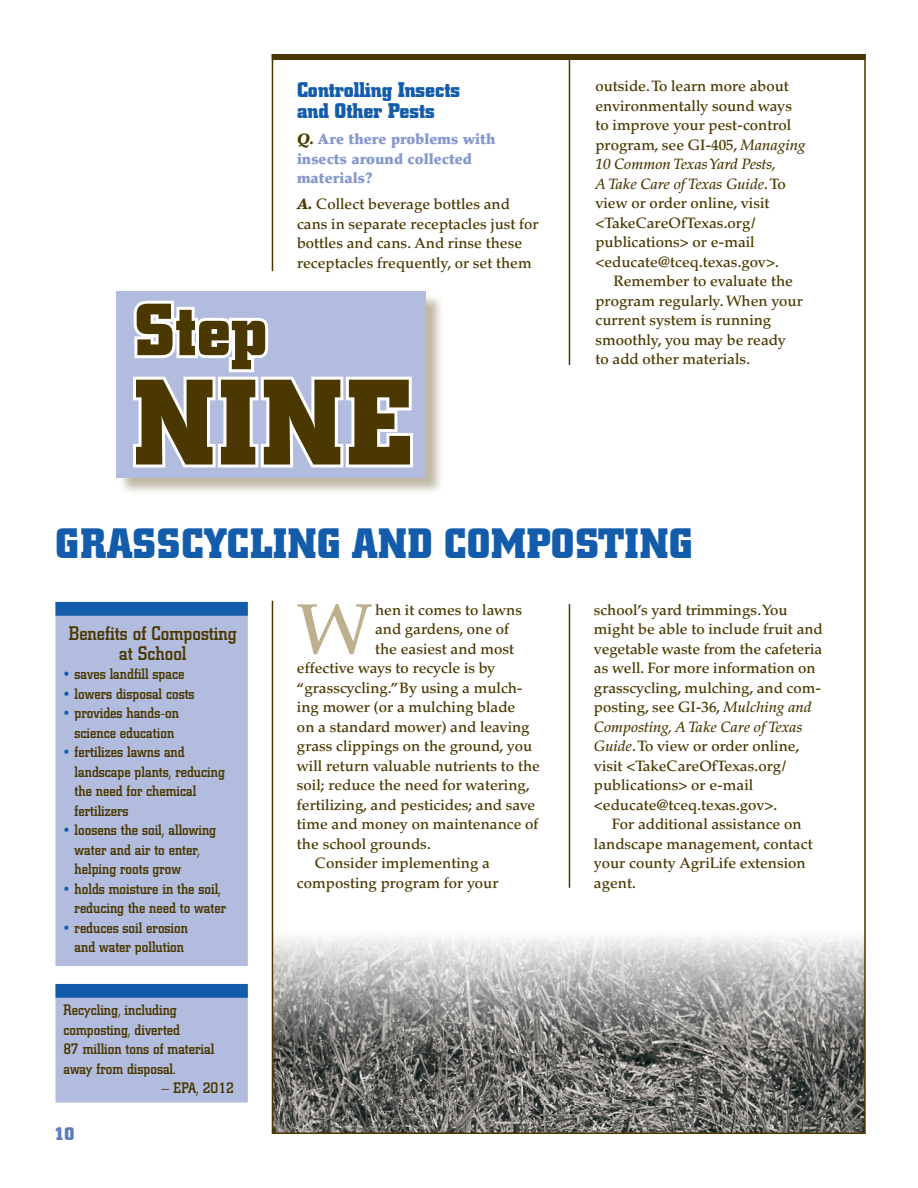
<style>
.page{position:relative;width:918px;height:1188px;background:#fff}
.page>*{position:absolute;margin:0;border:0;box-sizing:border-box;transform-origin:0 0}
.Step_Number_H1{font:700 120.15px "City";color:#4a3800}
.Step_H1{font:700 72.9px "City";color:#4a3800}
.body_first_drop_cap{font:500 71.25px "Palatino";color:#beaf8e}
.t1{font:700 42px "City";letter-spacing:.02em;color:#135cab}
.t2{font:700 21px/21px "City";color:#135cab}
.t3{font:500 19.5px/19.5px "City";color:#4a3800;text-align:center;scale:.96 1}
.t4{font:700 18px "City";color:#5e7dbe}
.body{font:500 15px/19.5px "Palatino";color:#4a3800}
.box_text{font:500 15px/19.5px "City";color:#4a3800;scale:.96 1}
.question{font:900 15px/19.5px "Palatino";color:#8699cd}
.s1{font-style:italic;color:#4a3800}
.s2{font-weight:900;font-style:italic}
.s3{font-style:italic}
.s4{color:#135cab}
</style>
<div class="page">
<img style="left:275px;top:936px;width:588px;height:195px">
<div style="left:272px;top:54px;width:594px;height:6px;background:#4a3800"></div>
<hr style="left:569px;top:54px;width:1px;height:834px;background:#4a3800">
<div style="left:119px;top:293px;width:325px;height:203px;background:#4a3800;opacity:.35"></div>
<div style="left:116px;top:291px;width:310px;height:186px;background:#b2bcde"></div>
<div style="left:56px;top:602px;width:192px;height:364px;background:#b2bcde;border:2px solid #b2bcde"></div>
<div style="left:56px;top:602px;width:192px;height:14px;background:#135cab;border:2px solid #135cab"></div>
<div style="left:56px;top:984px;width:192px;height:119px;background:#b2bcde;border:2px solid #b2bcde"></div>
<div style="left:56px;top:984px;width:192px;height:14px;background:#135cab;border:2px solid #135cab"></div>
<svg style="left:128px;top:300px;width:288px;height:184px"></svg>
<h1 class="Step_H1" style="left:134px;top:289px;width:135px">Step</h1>
<h2 class="t2" style="left:297px;top:80px;width:165px">Controlling Insects and Other Pests</h2>
<p class="question" style="left:297px;top:129px;width:200px"><span class="s1">Q.</span> Are there problems with insects around collected materials?</p>
<p class="body" style="left:297px;top:195px;width:243px"><span class="s2">A.</span> Collect beverage bottles and cans in separate receptacles just for bottles and cans. And rinse these receptacles frequently, or set them</p>
<h1 class="Step_Number_H1" style="left:134px;top:356px;width:280px">NINE</h1>
<p class="body" style="left:596px;top:76px;width:211px">outside. To learn more about environmentally sound ways to improve your pest-control program, see GI-405, <span class="s3">Managing<br>10 Common Texas Yard Pests,<br>A Take Care of Texas Guide</span>. To view or order online, visit &lt;TakeCareOfTexas.org/ publications&gt; or e-mail</p>
<p class="body" style="left:596px;top:252px;width:185px">&lt;educate@tceq.texas.gov&gt;.</p>
<p class="body" style="left:614px;top:271px;width:181px">Remember to evaluate the</p>
<p class="body" style="left:596px;top:291px;width:209px">program regularly. When your</p>
<p class="body" style="left:596px;top:310px;width:177px">current system is running</p>
<p class="body" style="left:596px;top:330px;width:192px">smoothly, you may be ready</p>
<p class="body" style="left:596px;top:349px;width:156px">to add other materials.</p>
<h1 class="t1" style="left:56px;top:520px;width:639px">GRASSCYCLING AND COMPOSTING</h1>
<h3 class="t3" style="left:69px;top:624px;width:177px">Benefits of Composting at School</h3>
<p class="box_text" style="left:64px;top:664px;width:127px"><span class="s4">•</span> saves landfill space</p>
<p class="box_text" style="left:64px;top:684px;width:137px"><span class="s4">•</span> lowers disposal costs</p>
<p class="box_text" style="left:64px;top:703px;width:121px;text-align:center"><span class="s4">•</span> provides hands-on science education</p>
<p class="box_text" style="left:75px;top:742px;width:158px;text-indent:-10px"><span class="s4">•</span> fertilizes lawns and landscape plants, reducing the need for chemical fertilizers</p>
<p class="box_text" style="left:75px;top:820px;width:149px;text-indent:-10px"><span class="s4">•</span> loosens the soil, allowing water and air to enter, helping roots grow</p>
<p class="box_text" style="left:75px;top:879px;width:159px;text-indent:-10px"><span class="s4">•</span> holds moisture in the soil, reducing the need to water</p>
<p class="box_text" style="left:64px;top:918px;width:131px;text-align:center"><span class="s4">•</span> reduces soil erosion and water pollution</p>
<p class="box_text" style="left:63px;top:1001px;width:159px">Recycling, including composting, diverted<br>87 million tons of material away from disposal.</p>
<p class="box_text" style="left:161px;top:1079px;width:77px">— EPA, 2012</p>
<p class="t4" style="left:54px;top:1124px;width:22px">10</p>
<p class="body_first_drop_cap" style="left:297px;top:588px;width:75px">W</p>
<p class="body" style="left:375px;top:600px;width:148px">hen it comes to lawns</p>
<p class="body" style="left:375px;top:619px;width:136px">and gardens, one of</p>
<p class="body" style="left:375px;top:639px;width:140px">the easiest and most</p>
<p class="body" style="left:297px;top:658px;width:200px">effective ways to recycle is by</p>
<p class="body" style="left:297px;top:678px;width:227px">“grasscycling.” By using a mulch-</p>
<p class="body" style="left:297px;top:697px;width:220px">ing mower (or a mulching blade</p>
<p class="body" style="left:297px;top:717px;width:234px">on a standard mower) and leaving</p>
<p class="body" style="left:297px;top:736px;width:237px">grass clippings on the ground, you</p>
<p class="body" style="left:297px;top:756px;width:244px">will return valuable nutrients to the</p>
<p class="body" style="left:297px;top:775px;width:234px">soil; reduce the need for watering,</p>
<p class="body" style="left:297px;top:795px;width:240px">fertilizing, and pesticides; and save</p>
<p class="body" style="left:297px;top:814px;width:243px">time and money on maintenance of</p>
<p class="body" style="left:297px;top:834px;width:135px">the school grounds.</p>
<p class="body" style="left:315px;top:853px;width:176px">Consider implementing a</p>
<p class="body" style="left:297px;top:873px;width:203px">composting program for your</p>
<p class="body" style="left:594px;top:600px;width:230px">school’s yard trimmings. You might be able to include fruit and vegetable waste from the cafeteria as well. For more information on grasscycling, mulching, and com&shy;posting, see GI-36, <span class="s3">Mulching and<br>Composting, A Take Care of Texas<br>Guide</span>. To view or order online, visit &lt;TakeCareOfTexas.org/ publications&gt; or e-mail</p>
<p class="body" style="left:594px;top:795px;width:185px">&lt;educate@tceq.texas.gov&gt;.</p>
<p class="body" style="left:612px;top:814px;width:191px">For additional assistance on</p>
<p class="body" style="left:594px;top:834px;width:220px">landscape management, contact</p>
<p class="body" style="left:594px;top:853px;width:213px">your county AgriLife extension</p>
<p class="body" style="left:594px;top:873px;width:43px">agent.</p>
</div>
